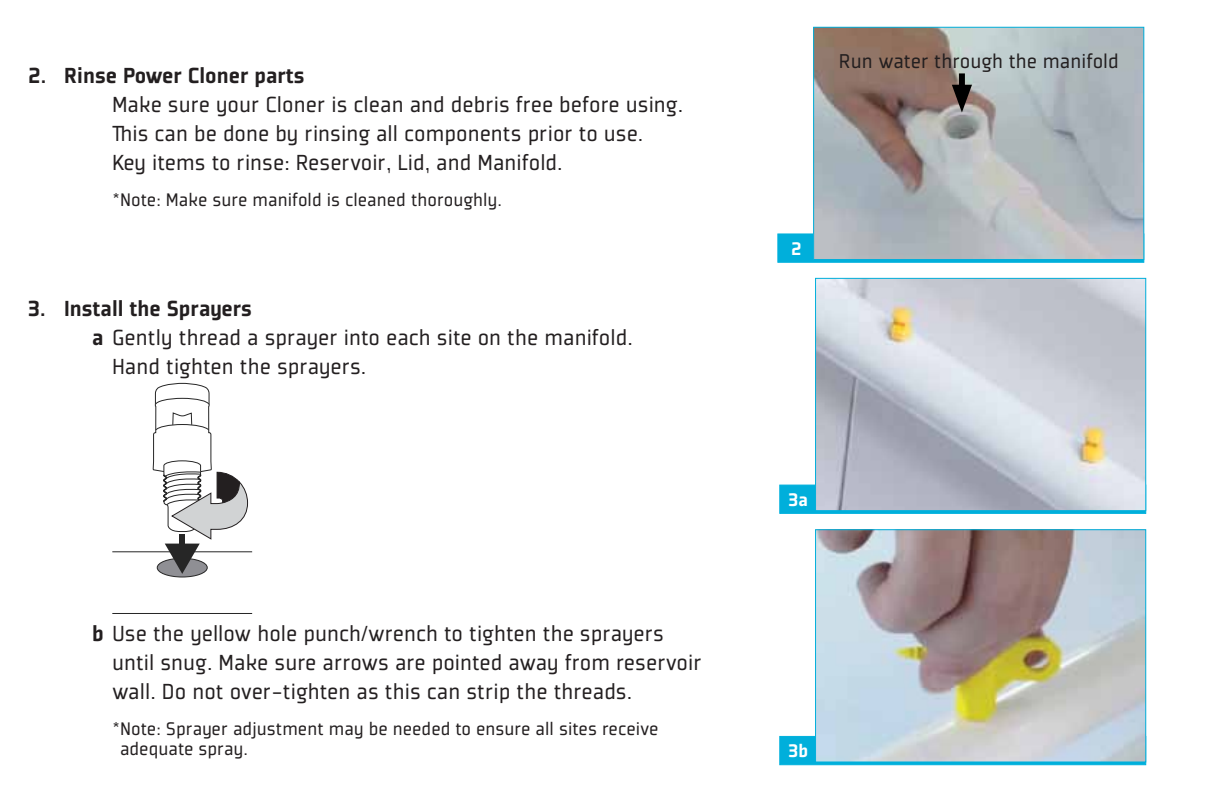
<style>
.page{position:relative;width:1224px;height:792px;background:#fff}
.page>*{position:absolute;margin:0;border:0;box-sizing:border-box;transform-origin:0 0}
.t1{font:24px/28.8px "Plexes Pro";color:#231f20}
.t2{font:900 24px "Plexes Pro";color:#231f20}
.t3{font:22px "Plexes Pro";color:#231f20}
.t4{font:20px/20px "Plexes Pro";color:#231f20}
.t5{font:900 20px "Plexes Pro";color:#fff}
.s1{font-weight:900}
</style>
<div class="page">
<div style="left:778px;top:234px;width:366px;height:29px;background:#00afdb;border:1px solid #00b1dd"></div>
<img style="left:815px;top:29px;width:327px;height:229px">
<div style="left:813px;top:27px;width:331px;height:233px;border:1px solid #00afdb"></div>
<div style="left:780px;top:485px;width:366px;height:29px;background:#00afdb;border:1px solid #00b1dd"></div>
<img style="left:817px;top:280px;width:327px;height:229px">
<div style="left:815px;top:278px;width:331px;height:233px;border:1px solid #00afdb"></div>
<div style="left:780px;top:736px;width:366px;height:29px;background:#00afdb;border:1px solid #00b1dd"></div>
<img style="left:817px;top:531px;width:327px;height:229px">
<div style="left:815px;top:529px;width:331px;height:233px;border:1px solid #00afdb"></div>
<div style="left:959px;top:73px;width:6px;height:23px;background:#000"></div>
<svg style="left:952px;top:85px;width:20px;height:27px"></svg>
<hr style="left:112px;top:613px;width:140px;height:1px;background:#262626">
<hr style="left:112px;top:551px;width:140px;height:1px;background:#262626">
<svg style="left:157px;top:558px;width:50px;height:19px"></svg>
<div style="left:157px;top:558px;width:51px;height:19px;border:1px solid #262626;border-radius:50%"></div>
<svg style="left:152px;top:382px;width:96px;height:192px"></svg>
<p class="t2" style="left:28px;top:61px;width:278px">2. Rinse Power Cloner parts</p>
<p class="t1" style="left:112px;top:90px;width:573px">Make sure your Cloner is clean and debris free before using.<br>This can be done by rinsing all components prior to use.<br>Key items to rinse: Reservoir, Lid, and Manifold.</p>
<p class="t4" style="left:112px;top:190px;width:392px">*Note: Make sure manifold is cleaned thoroughly.</p>
<p class="t2" style="left:28px;top:294px;width:226px">3. Install the Sprayers</p>
<p class="t1" style="left:92px;top:323px;width:542px"><span class="s1">a</span> Gently thread a sprayer into each site on the manifold.</p>
<p class="t1" style="left:112px;top:352px;width:256px">Hand tighten the sprayers.</p>
<p class="t1" style="left:112px;top:619px;width:591px;text-indent:-20px"><span class="s1">b</span> Use the yellow hole punch/wrench to tighten the sprayers until snug. Make sure arrows are pointed away from reservoir wall. Do not over-tighten as this can strip the threads.</p>
<p class="t4" style="left:120px;top:718px;width:540px;text-indent:-8px">*Note: Sprayer adjustment may be needed to ensure all sites receive adequate spray.</p>
<p class="t3" style="left:839px;top:48px;width:282px">Run water through the manifold</p>
<p class="t5" style="left:791px;top:236px;width:12px">2</p>
<p class="t5" style="left:789px;top:487px;width:21px">3a</p>
<p class="t5" style="left:789px;top:739px;width:21px">3b</p>
</div>
